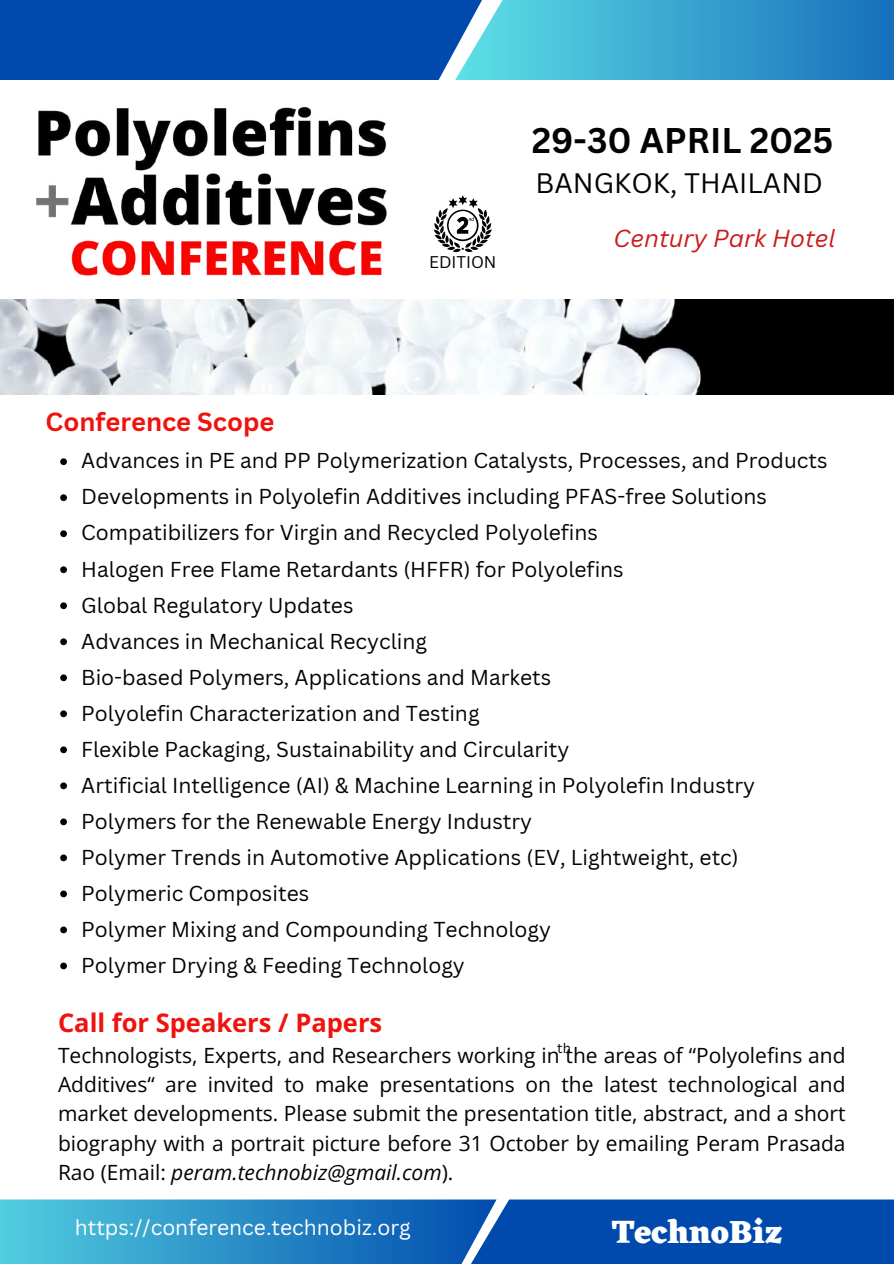
<style>
.page{position:relative;width:894px;height:1264px;background:#fff}
.page>*{position:absolute;margin:0;border:0;box-sizing:border-box;transform-origin:0 0}
.t1{font:700 34.65px "Canva Sans";color:#030303}
.t2{font:800 33px "Eczar";color:#fff}
.t3{font:27.45px "Canva Sans";color:#030303}
.t4{font:700 25.5px "Open Sans";color:#ef130e}
.t5{font:700 25.5px "Canva Sans";color:#ef130e}
.t6{font:italic 24px "Canva Sans";color:#cb1b1b}
.t7{font:21px/36px "Canva Sans";color:#030303}
.t8{font:21px/29.2px "Open Sans";color:#030303;text-align:justify}
.t9{font:21px "Canva Sans";color:#fff}
.t10{font:16.5px "Canva Sans";color:#000}
.t11{font:13.5px "Canva Sans";color:#000}
.s1{font-style:italic}
</style>
<div class="page">
<div style="left:0;top:1199px;width:496px;height:64px;background:linear-gradient(to right,#51cddf,#014bad)"></div>
<div style="left:455px;top:1199px;width:438px;height:64px;background:#004aad"></div>
<svg style="left:0;top:0;width:893px;height:80px"></svg>
<svg style="left:60px;top:458px;width:7px;height:7px"></svg>
<svg style="left:60px;top:494px;width:7px;height:7px"></svg>
<svg style="left:60px;top:530px;width:7px;height:7px"></svg>
<svg style="left:60px;top:566px;width:7px;height:7px"></svg>
<svg style="left:60px;top:602px;width:7px;height:7px"></svg>
<svg style="left:60px;top:638px;width:7px;height:7px"></svg>
<svg style="left:60px;top:674px;width:7px;height:7px"></svg>
<svg style="left:60px;top:710px;width:7px;height:7px"></svg>
<svg style="left:60px;top:746px;width:7px;height:7px"></svg>
<svg style="left:60px;top:782px;width:7px;height:7px"></svg>
<svg style="left:60px;top:818px;width:7px;height:7px"></svg>
<svg style="left:60px;top:854px;width:7px;height:7px"></svg>
<svg style="left:60px;top:890px;width:7px;height:7px"></svg>
<svg style="left:60px;top:926px;width:7px;height:7px"></svg>
<svg style="left:60px;top:962px;width:7px;height:7px"></svg>
<img style="left:0;top:300px;width:893px;height:94px">
<img style="left:36px;top:107px;width:351px;height:169px">
<svg style="left:433px;top:195px;width:59px;height:57px"></svg>
<h1 class="t1" style="left:531px;top:116px;width:303px">29-30 APRIL 2025</h1>
<h3 class="t3" style="left:535px;top:164px;width:289px">BANGKOK, THAILAND</h3>
<p class="t10" style="left:429px;top:250px;width:69px">EDITION</p>
<p class="t6" style="left:613px;top:222px;width:223px">Century Park Hotel</p>
<p class="t5" style="left:46px;top:404px;width:230px">Conference Scope</p>
<p class="t7" style="left:81px;top:442px;width:747px">Advances in PE and PP Polymerization Catalysts, Processes, and Products Developments in Polyolefin Additives including PFAS-free Solutions Compatibilizers for Virgin and Recycled Polyolefins<br>Halogen Free Flame Retardants (HFFR) for Polyolefins<br>Global Regulatory Updates<br>Advances in Mechanical Recycling<br>Bio-based Polymers, Applications and Markets<br>Polyolefin Characterization and Testing<br>Flexible Packaging, Sustainability and Circularity<br>Artificial Intelligence (AI) &amp; Machine Learning in Polyolefin Industry Polymers for the Renewable Energy Industry<br>Polymer Trends in Automotive Applications (EV, Lightweight, etc)<br>Polymeric Composites<br>Polymer Mixing and Compounding Technology<br>Polymer Drying &amp; Feeding Technology</p>
<p class="t4" style="left:58px;top:1005px;width:325px">Call for Speakers / Papers</p>
<p class="t8" style="left:58px;top:1039px;width:788px">Technologists, Experts, and Researchers working in the areas of “Polyolefins and Additives“ are invited to make presentations on the latest technological and market developments. Please submit the presentation title, abstract, and a short biography with a portrait picture before 31 October by emailing Peram Prasada Rao (Email: <span class="s1">peram.technobiz@gmail.com</span>).</p>
<p class="t11" style="left:557px;top:1038px;width:15px">th</p>
<p class="t9" style="left:75px;top:1211px;width:337px">https://conference.technobiz.org</p>
<h2 class="t2" style="left:611px;top:1212px;width:172px">TechnoBiz</h2>
</div>
